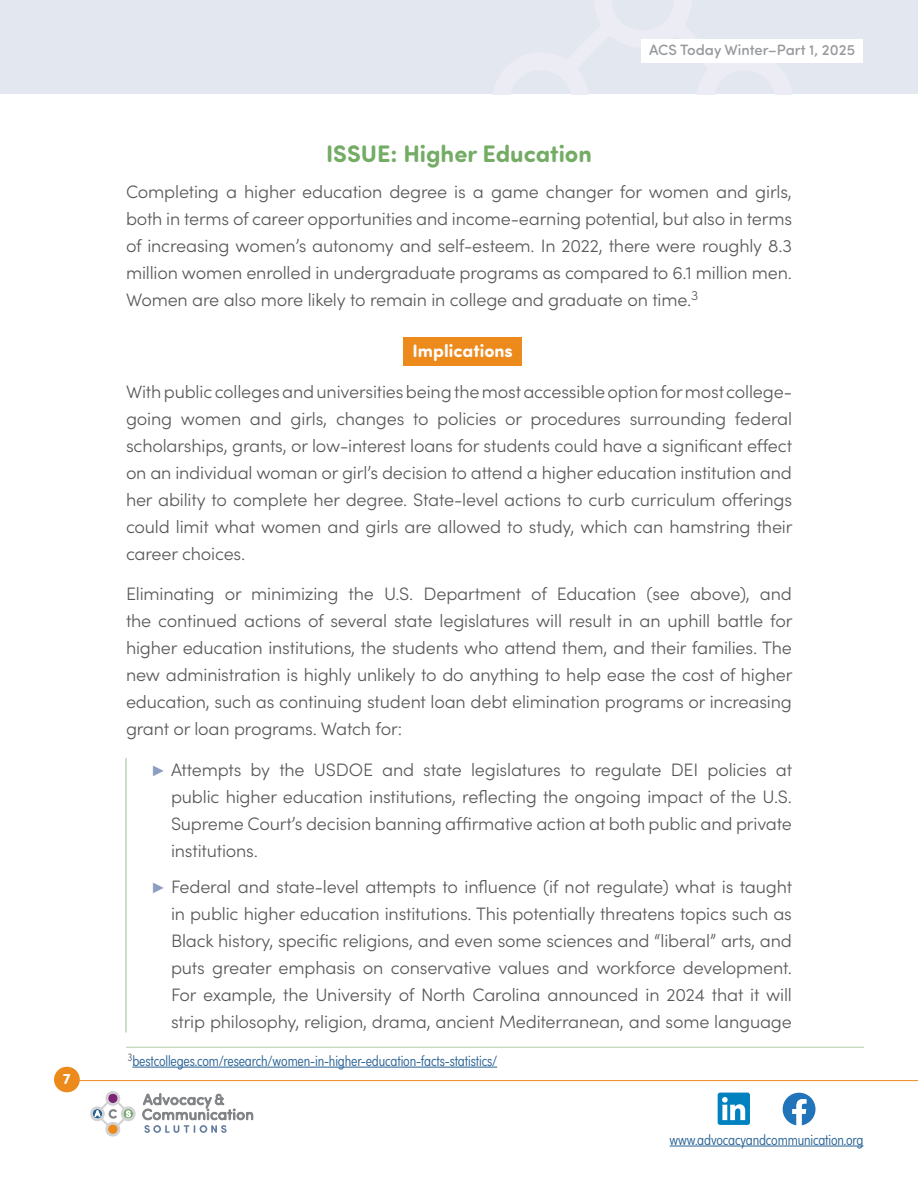
<style>
.page{position:relative;width:918px;height:1188px;background:#fff}
.page>*{position:absolute;margin:0;border:0;box-sizing:border-box;transform-origin:0 0}
.subhead_shading{font:700 24px "Sofia Pro Soft";color:#74ac65}
.text{font:300 18px/27px "Sofia Pro";letter-spacing:-.01em;color:#57585a;text-align:justify}
.subhead_prof_history{font:700 18px "Sofia Pro Soft";color:#fff}
.footnote{font:300 15px "Sofia Pro Condensed";letter-spacing:-.01em;color:#266194}
.t1{font:500 15px "Sofia Pro Soft";color:#97999c}
.t2{font:700 15px "Sofia Pro Soft";color:#fff}
.s1{font-family:"Arial Narrow";font-weight:400;font-size:15px;color:#8c9dbf}
</style>
<div class="page">
<div style="left:0;top:0;width:918px;height:94px;background:#e3e7ef"></div>
<hr style="left:75px;top:1080px;width:843px;height:1px;background:#ed8a1c">
<div style="left:54px;top:1067px;width:26px;height:25px;background:#ed8a1c;border-radius:13px"></div>
<svg style="left:143px;top:1093px;width:110px;height:40px"></svg>
<svg style="left:90px;top:1091px;width:46px;height:46px"></svg>
<hr style="left:670px;top:1146px;width:193px;height:1px;background:#266194">
<svg style="left:783px;top:1093px;width:33px;height:33px"></svg>
<svg style="left:718px;top:1093px;width:32px;height:32px"></svg>
<div style="left:642px;top:39px;width:221px;height:24px;background:#fff"></div>
<div style="left:404px;top:338px;width:118px;height:28px;background:#ed8a1c"></div>
<hr style="left:126px;top:758px;width:1px;height:275px;background:#99c08c">
<hr style="left:126px;top:1047px;width:738px;height:1px;background:#b4d0a9">
<hr style="left:132px;top:1067px;width:365px;height:1px;background:#266194">
<p class="t2" style="left:63px;top:1068px;width:9px">7</p>
<p class="t1" style="left:649px;top:39px;width:208px">ACS Today Winter–Part 1, 2025</p>
<p class="subhead_shading" style="left:326px;top:136px;width:267px">ISSUE: Higher Education</p>
<p class="text" style="left:126px;top:177px;width:668px">Completing a higher education degree is a game changer for women and girls, both in terms of career opportunities and income-earning potential, but also in terms of increasing women’s autonomy and self-esteem. In 2022, there were roughly 8.3 million women enrolled in undergraduate programs as compared to 6.1 million men.<br>Women are also more likely to remain in college and graduate on time.<sup>3</sup></p>
<p class="subhead_prof_history" style="left:413px;top:338px;width:102px">Implications</p>
<p class="text" style="left:126px;top:377px;width:668px">With public colleges and universities being the most accessible option for most college&shy;going women and girls, changes to policies or procedures surrounding federal scholarships, grants, or low-interest loans for students could have a significant effect on an individual woman or girl’s decision to attend a higher education institution and her ability to complete her degree. State-level actions to curb curriculum offerings could limit what women and girls are allowed to study, which can hamstring their career choices.</p>
<p class="text" style="left:126px;top:579px;width:668px">Eliminating or minimizing the U.S. Department of Education (see above), and the continued actions of several state legislatures will result in an uphill battle for higher education institutions, the students who attend them, and their families. The new administration is highly unlikely to do anything to help ease the cost of higher education, such as continuing student loan debt elimination programs or increasing grant or loan programs. Watch for:</p>
<p class="text" style="left:171px;top:755px;width:623px;text-indent:-18px"><span class="s1">►</span> Attempts by the USDOE and state legislatures to regulate DEI policies at public higher education institutions, reflecting the ongoing impact of the U.S.<br>Supreme Court’s decision banning affirmative action at both public and private institutions.</p>
<p class="text" style="left:171px;top:872px;width:623px;text-indent:-18px"><span class="s1">►</span> Federal and state-level attempts to influence (if not regulate) what is taught in public higher education institutions. This potentially threatens topics such as Black history, specific religions, and even some sciences and “liberal” arts, and puts greater emphasis on conservative values and workforce development.<br>For example, the University of North Carolina announced in 2024 that it will strip philosophy, religion, drama, ancient Mediterranean, and some language</p>
<p class="footnote" style="left:128px;top:1050px;width:371px"><sup>3</sup>bestcolleges.com/research/women-in-higher-education-facts-statistics/</p>
<p class="footnote" style="left:670px;top:1128px;width:195px">www.advocacyandcommunication.org</p>
</div>
